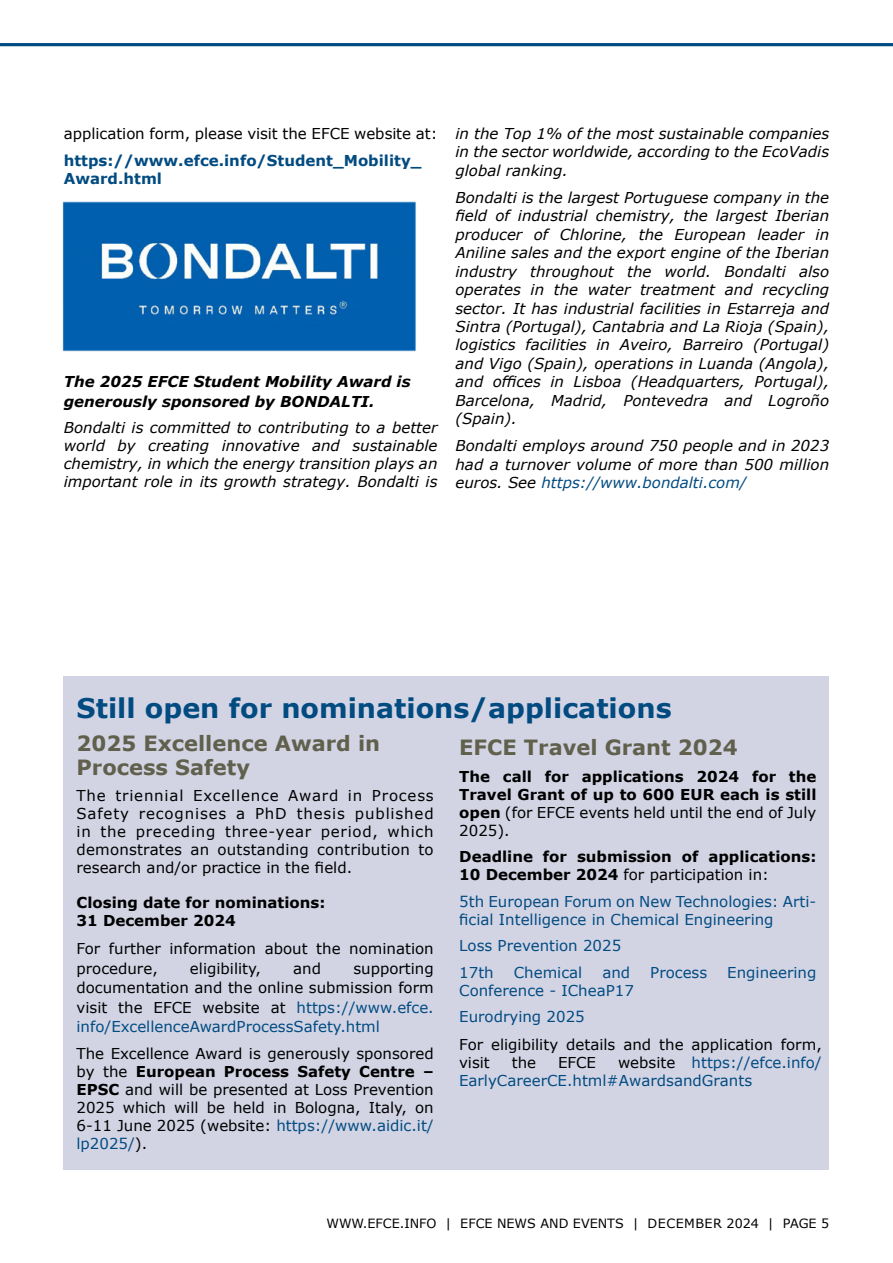
<style>
.page{position:relative;width:893px;height:1263px;background:#fff}
.page>*{position:absolute;margin:0;border:0;box-sizing:border-box;transform-origin:0 0}
.Main_head{font:700 27px "Verdana";color:#024b81}
.Main_head-2{font:700 21px/24px "Verdana";color:#60604d}
.t1{font:italic 15px/18.5px "Verdana";color:#000;text-align:justify}
.Main_head-3{font:15px/18px "Verdana";color:#000;text-align:justify}
.Heading_3{font:15px/18px "Verdana";color:#024b81}
.Heading_3-2{font:700 15px/18px "Verdana";color:#000}
.Normal__Web{font:15px/19.5px "Verdana";color:#000}
.Body_Text{font:italic 700 15px/19.5px "Verdana";color:#000}
.Heading_3-3{font:15px/18px "Verdana";color:#000}
.Body_Text-2{font:700 15px/18px "Verdana";color:#024b81}
.Body_Text-3{font:15px "Verdana";color:#000}
.t2{font:12.75px "Verdana";color:#000}
.s1{color:#024b81}
.s2{font-weight:400}
.s3{font-weight:700}
.s4{color:#000}
</style>
<div class="page">
<hr style="left:0;top:43px;width:893px;height:3px;background:#024b81">
<div style="left:64px;top:676px;width:765px;height:493px;background:#d2d4e4"></div>
<img style="left:62px;top:201px;width:354px;height:151px">
<p class="Body_Text-3" style="left:64px;top:123px;width:375px">application form, please visit the EFCE website at:</p>
<p class="Body_Text-2" style="left:64px;top:151px;width:359px">https://www.efce.info/Student_Mobility_<br>Award.html</p>
<p class="Body_Text" style="left:64px;top:372px;width:348px">The 2025 EFCE Student Mobility Award is generously sponsored by BONDALTI.</p>
<p class="t1" style="left:64px;top:418px;width:375px;line-height:18px">Bondalti is committed to contributing to a better world by creating innovative and sustainable chemistry, in which the energy transition plays an important role in its growth strategy. Bondalti is</p>
<p class="t1" style="left:455px;top:124px;width:375px">in the Top 1% of the most sustainable companies in the sector worldwide, according to the EcoVadis global ranking.</p>
<p class="t1" style="left:455px;top:188px;width:375px">Bondalti is the largest Portuguese company in the field of industrial chemistry, the largest Iberian producer of Chlorine, the European leader in Aniline sales and the export engine of the Iberian industry throughout the world. Bondalti also operates in the water treatment and recycling sector. It has industrial facilities in Estarreja and Sintra (Portugal), Cantabria and La Rioja (Spain), logistics facilities in Aveiro, Barreiro (Portugal) and Vigo (Spain), operations in Luanda (Angola), and offices in Lisboa (Headquarters, Portugal), Barcelona, Madrid, Pontevedra and Logroño (Spain).</p>
<p class="t1" style="left:455px;top:436px;width:375px">Bondalti employs around 750 people and in 2023 had a turnover volume of more than 500 million euros. See <span class="s1">https://www.bondalti.com/</span></p>
<p class="Main_head" style="left:77px;top:689px;width:597px">Still open for nominations/applications</p>
<p class="Main_head-2" style="left:77px;top:730px;width:305px">2025 Excellence Award in<br>Process Safety</p>
<p class="Main_head-3" style="left:77px;top:786px;width:359px">The triennial Excellence Award in Process Safety recognises a PhD thesis published in the preceding three-year period, which demonstrates an outstanding contribution to research and/or practice in the field.</p>
<p class="Heading_3-2" style="left:77px;top:893px;width:250px">Closing date for nominations:<br>31 December 2024</p>
<p class="Normal__Web" style="left:77px;top:939px;width:359px">For further information about the nomination procedure,</p>
<p class="Main_head-2" style="left:459px;top:735px;width:280px">EFCE Travel Grant 2024</p>
<p class="Heading_3-2" style="left:459px;top:767px;width:359px;text-align:justify">The call for applications 2024 for the Travel Grant of up to 600 EUR each is still open <span class="s2">(for EFCE events held until the end of July 2025).</span></p>
<p class="Heading_3-2" style="left:459px;top:847px;width:359px">Deadline for submission of applications:<br>10 December 2024 <span class="s2">for participation in:</span></p>
<p class="Heading_3" style="left:459px;top:892px;width:359px">5th European Forum on New Technologies: Arti&shy;ficial Intelligence in Chemical Engineering</p>
<p class="Heading_3" style="left:459px;top:936px;width:163px">Loss Prevention 2025</p>
<p class="Heading_3" style="left:459px;top:963px;width:36px">17th</p>
<p class="Heading_3" style="left:514px;top:963px;width:70px">Chemical</p>
<p class="Heading_3" style="left:602px;top:963px;width:29px">and</p>
<p class="Heading_3" style="left:650px;top:963px;width:58px">Process</p>
<p class="Heading_3" style="left:727px;top:963px;width:91px">Engineering</p>
<p class="Heading_3" style="left:459px;top:981px;width:176px">Conference - ICheaP17</p>
<p class="Heading_3" style="left:459px;top:1007px;width:127px">Eurodrying 2025</p>
<p class="Heading_3-3" style="left:459px;top:1036px;width:364px">For eligibility details and the application form, visit</p>
<p class="Normal__Web" style="left:190px;top:958px;width:73px">eligibility,</p>
<p class="Normal__Web" style="left:293px;top:958px;width:29px">and</p>
<p class="Normal__Web" style="left:77px;top:958px;width:359px;text-align:justify;text-indent:277px">supporting documentation and the online submission form visit the EFCE website at <span class="s1">https://www.efce. info/ExcellenceAwardProcessSafety.html</span></p>
<p class="Main_head-3" style="left:77px;top:1044px;width:359px">The Excellence Award is generously sponsored by the <span class="s3">European Process Safety Centre – EPSC</span> and will be presented at Loss Prevention 2025 which will be held in Bologna, Italy, on 6-11 June 2025 (website: <span class="s1">https://www.aidic.it/ lp2025/</span>).</p>
<p class="Heading_3" style="left:459px;top:1054px;width:364px;text-indent:159px"><span class="s4">website</span> https://efce.info/<br>EarlyCareerCE.html#AwardsandGrants</p>
<p class="Heading_3-3" style="left:512px;top:1054px;width:26px">the</p>
<p class="Heading_3-3" style="left:558px;top:1054px;width:40px">EFCE</p>
<p class="t2" style="left:326px;top:1215px;width:504px">WWW.EFCE.INFO | EFCE NEWS AND EVENTS | DECEMBER 2024 | PAGE 5</p>
</div>
